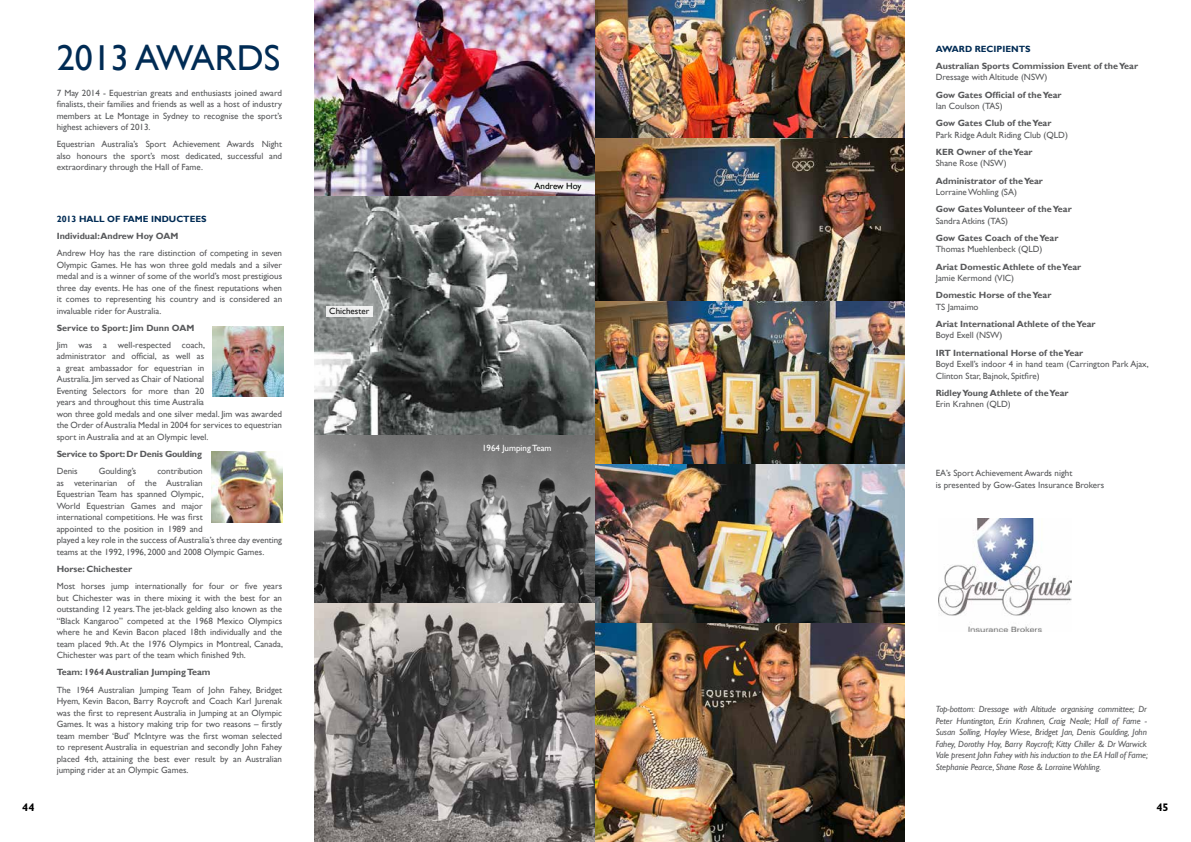
<style>
.page{position:relative;width:1191px;height:842px;background:#fff}
.page>*{position:absolute;margin:0;border:0;box-sizing:border-box;transform-origin:0 0}
.t1{font:36px "Gill Sans";color:#002b54}
.t2{font:700 11px "M Gill Sans";color:#000}
.t3{font:9px/11.5px "Gill Sans";color:#58595b;text-align:justify}
.t4{font:700 9px "Gill Sans";color:#58595b}
.t5{font:italic 9px/11.5px "Gill Sans";letter-spacing:-.01em;color:#58595b;text-align:justify}
.t6{font:700 9px "Gill Sans";color:#002b54}
.t7{font:700 9px "Gill Sans";letter-spacing:-.02em;color:#58595b}
.t8{font:9px "Gill Sans";color:#000}
.t9{font:9px "Gill Sans";color:#fff}
</style>
<div class="page">
<img style="left:213px;top:326px;width:70px;height:71px">
<img style="left:315px;top:0;width:280px;height:432px">
<img style="left:315px;top:602px;width:280px;height:240px">
<img style="left:595px;top:0;width:309px;height:139px">
<img style="left:315px;top:432px;width:280px;height:170px">
<div style="left:326px;top:306px;width:46px;height:10px;background:#edeeee"></div>
<img style="left:595px;top:139px;width:309px;height:163px">
<img style="left:595px;top:302px;width:309px;height:163px">
<img style="left:595px;top:465px;width:309px;height:377px">
<img style="left:938px;top:518px;width:133px;height:114px">
<img style="left:211px;top:451px;width:71px;height:71px">
<h1 class="t1" style="left:57px;top:37px;width:225px">2013 AWARDS</h1>
<p class="t3" style="left:57px;top:87px;width:227px">7 May 2014 - Equestrian greats and enthusiasts joined award finalists, their families and friends as well as a host of industry members at Le Montage in Sydney to recognise the sport’s highest achievers of 2013.</p>
<p class="t3" style="left:57px;top:139px;width:227px">Equestrian Australia’s Sport Achievement Awards Night also honours the sport’s most dedicated, successful and extraordinary through the Hall of Fame.</p>
<p class="t6" style="left:57px;top:213px;width:37px">2013 Hall</p>
<p class="t6" style="left:107px;top:213px;width:29px">of Fame</p>
<p class="t6" style="left:151px;top:213px;width:11px">Inductees</p>
<p class="t4" style="left:57px;top:230px;width:123px">Individual: Andrew Hoy OAM</p>
<p class="t3" style="left:57px;top:247px;width:227px">Andrew Hoy has the rare distinction of competing in seven Olympic Games. He has won three gold medals and a silver medal and is a winner of some of the world’s most prestigious three day events. He has one of the finest reputations when it comes to representing his country and is considered an invaluable rider for Australia.</p>
<p class="t4" style="left:57px;top:322px;width:139px">Service to Sport: Jim Dunn OAM</p>
<p class="t3" style="left:57px;top:339px;width:227px;text-align:left">Jim was a well-respected coach,<br>administrator and official, as well as<br>a great ambassador for equestrian in<br>Australia. Jim served as Chair of National<br>Eventing Selectors for more than 20<br>years and throughout this time Australia<br>won three gold medals and one silver medal. Jim was awarded the Order of Australia Medal in 2004 for services to equestrian sport in Australia and at an Olympic level.</p>
<p class="t7" style="left:57px;top:449px;width:147px">Service to Sport: Dr Denis Goulding</p>
<p class="t3" style="left:57px;top:466px;width:22px">Denis</p>
<p class="t3" style="left:99px;top:466px;width:39px">Goulding’s</p>
<p class="t3" style="left:57px;top:466px;width:227px;text-align:left;text-indent:101px">contribution<br>as veterinarian of the Australian<br>Equestrian Team has spanned Olympic,<br>World Equestrian Games and major<br>international competitions. He was first<br>appointed to the position in 1989 and<br>played a key role in the success of Australia’s three day eventing teams at the 1992, 1996, 2000 and 2008 Olympic Games.</p>
<p class="t4" style="left:57px;top:563px;width:77px">Horse: Chichester</p>
<p class="t3" style="left:57px;top:581px;width:228px">Most horses jump internationally for four or five years but Chichester was in there mixing it with the best for an outstanding 12 years. The jet-black gelding also known as the “Black Kangaroo” competed at the 1968 Mexico Olympics where he and Kevin Bacon placed 18th individually and the team placed 9th. At the 1976 Olympics in Montreal, Canada, Chichester was part of the team which finished 9th.</p>
<p class="t4" style="left:57px;top:667px;width:155px">Team: 1964 Australian Jumping Team</p>
<p class="t3" style="left:57px;top:684px;width:227px">The 1964 Australian Jumping Team of John Fahey, Bridget Hyem, Kevin Bacon, Barry Roycroft and Coach Karl Jurenak was the first to represent Australia in Jumping at an Olympic Games. It was a history making trip for two reasons – firstly team member ‘Bud’ McIntyre was the first woman selected to represent Australia in equestrian and secondly John Fahey placed 4th, attaining the best ever result by an Australian jumping rider at an Olympic Games.</p>
<p class="t8" style="left:329px;top:306px;width:41px">Chichester</p>
<p class="t8" style="left:534px;top:181px;width:48px">Andrew Hoy</p>
<p class="t9" style="left:482px;top:443px;width:71px">1964 Jumping Team</p>
<p class="t6" style="left:935px;top:43px;width:15px">Award</p>
<p class="t6" style="left:974px;top:43px;width:7px">recipients</p>
<p class="t4" style="left:935px;top:60px;width:204px">Australian Sports Commission Event of the Year</p>
<p class="t3" style="left:935px;top:72px;width:113px">Dressage with Altitude (NSW)</p>
<p class="t4" style="left:935px;top:89px;width:127px">Gow Gates Official of the Year</p>
<p class="t3" style="left:935px;top:100px;width:68px">Ian Coulson (TAS)</p>
<p class="t4" style="left:935px;top:118px;width:117px">Gow Gates Club of the Year</p>
<p class="t3" style="left:935px;top:129px;width:134px">Park Ridge Adult Riding Club (QLD)</p>
<p class="t4" style="left:935px;top:146px;width:98px">KER Owner of the Year</p>
<p class="t3" style="left:935px;top:158px;width:72px">Shane Rose (NSW)</p>
<p class="t4" style="left:935px;top:175px;width:109px">Administrator of the Year</p>
<p class="t3" style="left:935px;top:186px;width:83px">Lorraine Wohling (SA)</p>
<p class="t4" style="left:935px;top:204px;width:137px">Gow Gates Volunteer of the Year</p>
<p class="t3" style="left:935px;top:215px;width:74px">Sandra Atkins (TAS)</p>
<p class="t4" style="left:935px;top:232px;width:124px">Gow Gates Coach of the Year</p>
<p class="t3" style="left:935px;top:244px;width:108px">Thomas Muehlenbeck (QLD)</p>
<p class="t4" style="left:935px;top:261px;width:147px">Ariat Domestic Athlete of the Year</p>
<p class="t3" style="left:935px;top:272px;width:80px">Jamie Kermond (VIC)</p>
<p class="t4" style="left:935px;top:290px;width:117px">Domestic Horse of the Year</p>
<p class="t3" style="left:935px;top:301px;width:44px">TS Jamaimo</p>
<p class="t4" style="left:935px;top:318px;width:161px">Ariat International Athlete of the Year</p>
<p class="t3" style="left:935px;top:330px;width:68px">Boyd Exell (NSW)</p>
<p class="t4" style="left:935px;top:347px;width:149px">IRT International Horse of the Year</p>
<p class="t3" style="left:935px;top:358px;width:214px">Boyd Exell’s indoor 4 in hand team (Carrington Park Ajax,<br>Clinton Star, Bajnok, Spitfire)</p>
<p class="t4" style="left:935px;top:387px;width:134px">Ridley Young Athlete of the Year</p>
<p class="t3" style="left:935px;top:399px;width:77px">Erin Krahnen (QLD)</p>
<p class="t3" style="left:935px;top:467px;width:170px">EA’s Sport Achievement Awards night<br>is presented by Gow-Gates Insurance Brokers</p>
<p class="t5" style="left:935px;top:703px;width:214px">Top-bottom: Dressage with Altitude organising committee; Dr Peter Huntington, Erin Krahnen, Craig Neale; Hall of Fame - Susan Solling, Hayley Wiese, Bridget Jan, Denis Goulding, John Fahey, Dorothy Hoy, Barry Roycroft; Kitty Chiller &amp; Dr Warwick Vale present John Fahey with his induction to the EA Hall of Fame; Stephanie Pearce, Shane Rose &amp; Lorraine Wohling.</p>
<p class="t2" style="left:22px;top:801px;width:14px">44</p>
<p class="t2" style="left:1156px;top:801px;width:14px">45</p>
</div>
